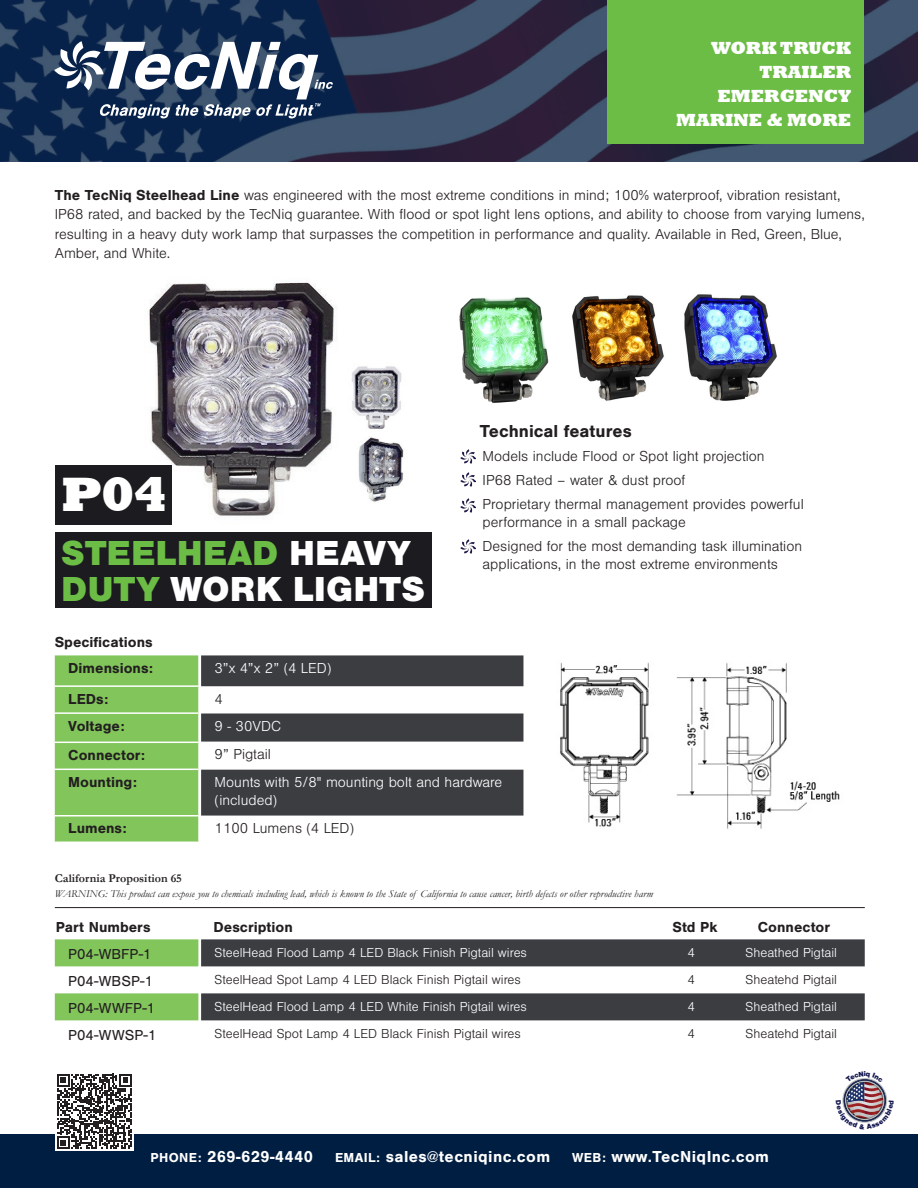
<style>
.page{position:relative;width:918px;height:1188px;background:#fff}
.page>*{position:absolute;margin:0;border:0;box-sizing:border-box;transform-origin:0 0}
.t1{font:800 49.5px "Rockwell";color:#fff}
.t2{font:900 36px/36px "Nimbus San";color:#fff}
.t3{font:800 18px/24px "Rockwell";color:#fff;text-align:right}
.t4{font:700 18px "Nimbus San";color:#231f20}
.t5{font:700 16.5px "Nimbus San";letter-spacing:.025em;color:#fff}
.t6{font:300 15px/24px "Nimbus San";color:#231f20}
.t7{font:700 15px/30.8px "Nimbus San";color:#231f20}
.t8{font:300 15px/18px "Nimbus San";color:#fff}
.t9{font:15px/27px "Nimbus San";color:#231f20}
.t10{font:300 13.5px "Nimbus San";color:#fff}
.t11{font:300 13.5px "Nimbus San";color:#231f20}
.t12{font:700 12px "Garamond";color:#231f20}
.t13{font:italic 10.5px "Garamond";letter-spacing:.005em;color:#231f20}
.s1{font-weight:700}
.s2{color:#6cbd45}
.s3{font-size:13.5px}
</style>
<div class="page">
<img style="left:0;top:0;width:918px;height:161px">
<svg style="left:54px;top:41px;width:279px;height:77px"></svg>
<div style="left:0;top:1135px;width:918px;height:53px;background:#001e41"></div>
<img style="left:684px;top:294px;width:93px;height:107px">
<div style="left:55px;top:1072px;width:79px;height:79px;background:#fff"></div>
<svg style="left:57px;top:1074px;width:75px;height:75px"></svg>
<img style="left:81px;top:282px;width:254px;height:243px">
<div style="left:55px;top:655px;width:143px;height:187px;background:#81c55b"></div>
<hr style="left:55px;top:685px;width:143px;height:2px;background:#fff">
<hr style="left:55px;top:712px;width:143px;height:2px;background:#fff">
<hr style="left:55px;top:742px;width:143px;height:1px;background:#fff">
<hr style="left:55px;top:769px;width:143px;height:1px;background:#fff">
<hr style="left:55px;top:815px;width:143px;height:2px;background:#fff">
<svg style="left:201px;top:655px;width:322px;height:161px;fill:#3b3d41"></svg>
<hr style="left:55px;top:907px;width:810px;height:1px;background:#231f20">
<img style="left:461px;top:450px;width:14px;height:14px">
<img style="left:461px;top:473px;width:14px;height:14px">
<img style="left:461px;top:498px;width:14px;height:14px">
<img style="left:461px;top:540px;width:14px;height:14px">
<svg style="left:55px;top:939px;width:143px;height:81px"></svg>
<svg style="left:201px;top:939px;width:664px;height:81px;fill:#3b3d41"></svg>
<img style="left:676px;top:663px;width:164px;height:166px">
<img style="left:560px;top:662px;width:89px;height:165px">
<img style="left:358px;top:437px;width:46px;height:65px">
<img style="left:351px;top:366px;width:51px;height:63px">
<div style="left:608px;top:0;width:256px;height:143px;background:#6cbd45"></div>
<div style="left:55px;top:465px;width:116px;height:59px;background:#1b1b20"></div>
<div style="left:55px;top:533px;width:377px;height:75px;background:#1b1b20"></div>
<img style="left:459px;top:297px;width:90px;height:106px">
<img style="left:572px;top:295px;width:92px;height:106px">
<svg style="left:842px;top:1078px;width:46px;height:45px"></svg>
<p class="t3" style="left:676px;top:36px;width:177px">WORK TRUCK<br>TRAILER<br>EMERGENCY<br>MARINE &amp; MORE</p>
<p class="t6" style="left:55px;top:185px;width:812px;line-height:19.5px"><span class="s1">The TecNiq Steelhead Line</span> was engineered with the most extreme conditions in mind; 100% waterproof, vibration resistant, IP68 rated, and backed by the TecNiq guarantee. With flood or spot light lens options, and ability to choose from varying lumens, resulting in a heavy duty work lamp that surpasses the competition in performance and quality. Available in Red, Green, Blue, Amber, and White.</p>
<h1 class="t1" style="left:61px;top:466px;width:108px">P04</h1>
<h2 class="t2" style="left:61px;top:535px;width:365px"><span class="s2">STEELHEAD</span> HEAVY<br><span class="s2">DUTY</span> WORK LIGHTS</h2>
<p class="t7" style="left:55px;top:627px;width:99px">Specifications</p>
<p class="t4" style="left:480px;top:421px;width:153px">Technical features</p>
<p class="t6" style="left:483px;top:445px;width:323px">Models include Flood or Spot light projection<br>IP68 Rated – water &amp; dust proof<br>Proprietary thermal management provides powerful</p>
<p class="t6" style="left:483px;top:511px;width:321px">performance in a small package<br>Designed for the most demanding task illumination</p>
<p class="t6" style="left:483px;top:553px;width:297px">applications, in the most extreme environments</p>
<p class="t7" style="left:68px;top:653px;width:86px">Dimensions:<br>LEDs:</p>
<p class="t7" style="left:68px;top:711px;width:78px;line-height:29.1px">Voltage:<br>Connector:</p>
<p class="t7" style="left:68px;top:767px;width:70px">Mounting:</p>
<p class="t7" style="left:68px;top:813px;width:60px">Lumens:</p>
<p class="t8" style="left:215px;top:659px;width:118px">3”x 4”x 2” (4 LED)</p>
<p class="t6" style="left:215px;top:687px;width:10px">4</p>
<p class="t8" style="left:215px;top:718px;width:68px">9 - 30VDC</p>
<p class="t6" style="left:215px;top:743px;width:58px">9” Pigtail</p>
<p class="t8" style="left:215px;top:774px;width:289px">Mounts with 5/8" mounting bolt and hardware (included)</p>
<p class="t6" style="left:215px;top:817px;width:141px">1100 Lumens (4 LED)</p>
<p class="t12" style="left:55px;top:870px;width:129px">California Proposition 65</p>
<p class="t13" style="left:55px;top:886px;width:600px">WARNING: This product can expose you to chemicals including lead, which is known to the State of California to cause cancer, birth defects or other reproductive harm</p>
<p class="t7" style="left:56px;top:912px;width:96px">Part Numbers</p>
<p class="t7" style="left:214px;top:912px;width:81px">Description</p>
<p class="t7" style="left:672px;top:912px;width:47px">Std Pk</p>
<p class="t7" style="left:758px;top:912px;width:74px">Connector</p>
<p class="t9" style="left:68px;top:940px;width:90px">P04-WBFP-1<br>P04-WBSP-1<br>P04-WWFP-1<br>P04-WWSP-1</p>
<p class="t10" style="left:215px;top:946px;width:314px">SteelHead Flood Lamp 4 LED Black Finish Pigtail wires</p>
<p class="t10" style="left:688px;top:946px;width:9px">4</p>
<p class="t10" style="left:746px;top:946px;width:93px">Sheathed Pigtail</p>
<p class="t11" style="left:215px;top:973px;width:308px">SteelHead Spot Lamp 4 LED Black Finish Pigtail wires</p>
<p class="t11" style="left:688px;top:973px;width:9px">4</p>
<p class="t11" style="left:746px;top:973px;width:93px">Sheatehd Pigtail</p>
<p class="t10" style="left:215px;top:1000px;width:314px">SteelHead Flood Lamp 4 LED White Finish Pigtail wires</p>
<p class="t10" style="left:688px;top:1000px;width:9px">4</p>
<p class="t10" style="left:746px;top:1000px;width:93px">Sheathed Pigtail</p>
<p class="t11" style="left:215px;top:1027px;width:308px">SteelHead Spot Lamp 4 LED Black Finish Pigtail wires</p>
<p class="t11" style="left:688px;top:1027px;width:9px">4</p>
<p class="t11" style="left:746px;top:1027px;width:93px">Sheatehd Pigtail</p>
<p class="t5" style="left:151px;top:1147px;width:164px"><span class="s3">PHONE:</span> 269-629-4440</p>
<p class="t5" style="left:335px;top:1147px;width:217px"><span class="s3">EMAIL:</span> sales@tecniqinc.com</p>
<p class="t5" style="left:572px;top:1147px;width:199px"><span class="s3">WEB:</span> www.TecNiqInc.com</p>
</div>
